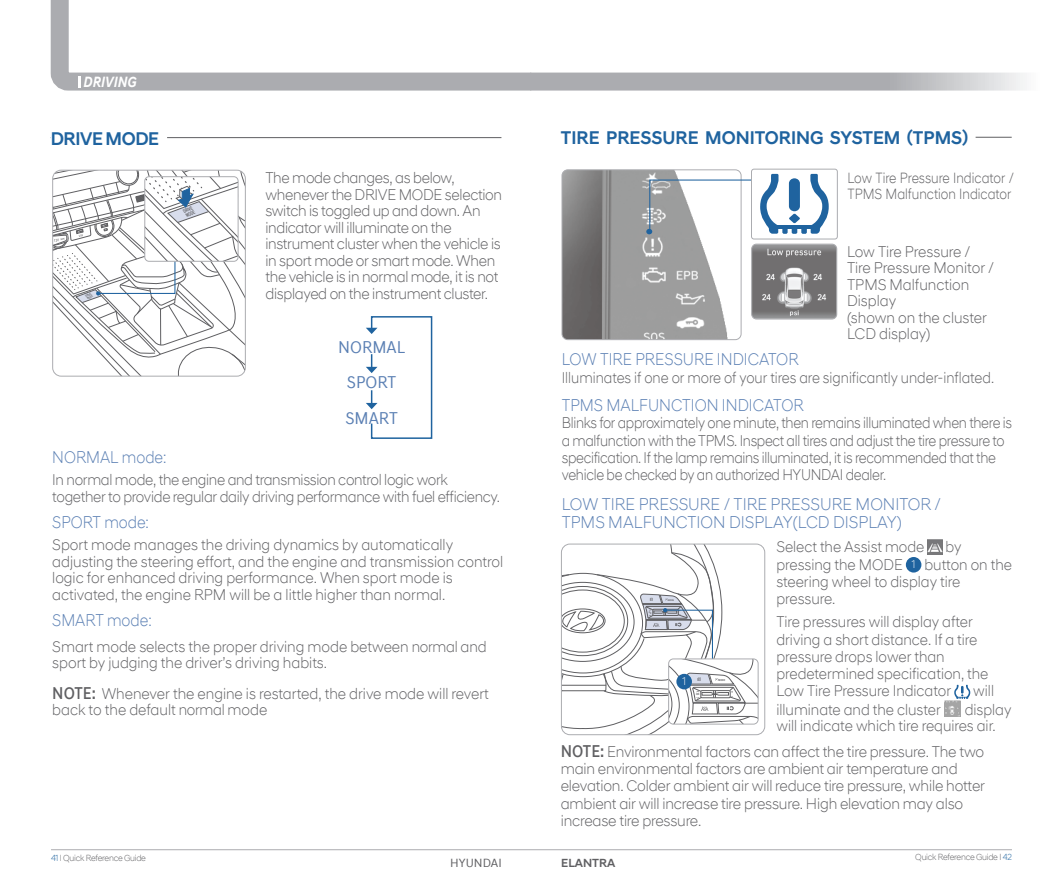
<style>
.page{position:relative;width:1063px;height:893px;background:#fff}
.page>*{position:absolute;margin:0;border:0;box-sizing:border-box;transform-origin:0 0}
.Section_Title{font:500 18.75px "Hyundai Sans Head";color:#1f639f}
.Section_Title-2{font:500 18.75px "Hyundai Sans Head";letter-spacing:-.02em;color:#1f639f}
.ƒ_º___ªøÎ{font:300 17.25px "Hyundai Sans Head Office";color:#5a7fb3;scale:.95 1}
.ƒ_º___ªøÎ-2{font:300 17.25px "Hyundai Sans Head Office";color:#5a7fb3;scale:.91 1}
.ƒ_º___ªøÎ-3{font:300 17.25px "Hyundai Sans Head Office";color:#5a7fb3;scale:.9 1}
.t1{font:17.25px "Hyundai Sans Text Office";color:#5a7fb3;scale:.95 1}
.캡션_내용{font:300 15.75px/16.5px "Hyundai Sans Head Office";letter-spacing:-.01em;color:#5f5f62;scale:.95 1}
.캡션_내용-2{font:300 15.75px/17.2px "Hyundai Sans Head Office";letter-spacing:-.01em;color:#5f5f62;scale:.94 1}
.ƒ_º___ªøÎ-4{font:300 15.75px/17.2px "Hyundai Sans Head Office";letter-spacing:-.01em;color:#5f5f62;scale:.96 1}
.캡션_내용-3{font:300 15.75px/17.2px "Hyundai Sans Head Office";letter-spacing:-.01em;color:#5f5f62;scale:.9 1}
.ƒ_º___ªøÎ-5{font:300 15.75px/16.5px "Hyundai Sans Head Office";letter-spacing:-.01em;color:#5f5f62;scale:.95 1}
.캡션_내용-4{font:300 15.75px "Hyundai Sans Head Office";letter-spacing:-.01em;color:#5f5f62;scale:.91 1}
.Body{font:300 15px/15.8px "Hyundai Sans Head Office";color:#5f5f62;scale:.88 1}
.t2{font:italic 700 15px "Hyundai Sans Text Office";color:#fff;scale:.9 1}
.t3{font:12px "Hyundai Sans Text Office";color:#5f5f62}
.t4{font:500 12px "Hyundai Sans Head";color:#5f5f62}
.t5{font:300 11.25px "Hyundai Sans Head Office";color:#fff;scale:.92 1}
.t6{font:300 9px "Hyundai Sans Head Office";letter-spacing:-.025em;color:#5f5f62;scale:.95 1}
.t7{font:italic 700 4.95px/4.5px "Arial Narrow";color:#5f5f62;scale:.77 1}
.t8{font:italic 700 3.15px/2.8px "Arial Narrow";color:#5f5f62;scale:.77 1}
.t9{font:700 2.7px "Arial Narrow";color:#5f5f62}
.t10{font:700 2.4px "Arial Narrow";color:#5f5f62}
.s1{font-family:"Hyundai Sans Text Office";font-weight:500;font-size:17.25px}
.s2{color:#1f639f}
</style>
<div class="page">
<hr style="left:51px;top:849px;width:961px;height:1px;background:#abacb0">
<svg style="left:50px;top:0;width:461px;height:91px"></svg>
<svg style="left:511px;top:72px;width:514px;height:19px;background:#b8b9bc"></svg>
<svg style="left:78px;top:77px;width:3px;height:11px"></svg>
<hr style="left:51px;top:137px;width:450px;height:1px;background:#5f5f62">
<hr style="left:51px;top:136px;width:116px;height:4px;background:#fff">
<hr style="left:561px;top:137px;width:451px;height:1px;background:#5f5f62">
<div style="left:561px;top:135px;width:415px;height:5px;background:#fff"></div>
<svg style="left:53px;top:170px;width:192px;height:206px"></svg>
<div style="left:145px;top:176px;width:93px;height:85px;border:1px solid #abacb0;border-radius:4px"></div>
<img style="left:562px;top:170px;width:179px;height:170px">
<div style="left:562px;top:170px;width:179px;height:170px;border:1px solid #abacb0;border-radius:6px"></div>
<svg style="left:646px;top:174px;width:183px;height:60px"></svg>
<hr style="left:774px;top:225px;width:40px;height:4px;background:#1f639f">
<div style="left:751px;top:169px;width:87px;height:70px;border:1px solid #abacb0;border-radius:3px"></div>
<img style="left:753px;top:244px;width:84px;height:75px">
<div style="left:751px;top:244px;width:86px;height:75px;border:1px solid #abacb0;border-radius:5px"></div>
<img style="left:927px;top:540px;width:16px;height:15px">
<div style="left:906px;top:557px;width:15px;height:16px;background:#1f639f;border-radius:50%"></div>
<svg style="left:954px;top:685px;width:16px;height:14px"></svg>
<img style="left:944px;top:700px;width:17px;height:17px">
<img style="left:944px;top:701px;width:17px;height:15px">
<svg style="left:366px;top:316px;width:67px;height:123px"></svg>
<svg style="left:561px;top:544px;width:197px;height:191px"></svg>
<p class="t2" style="left:84px;top:73px;width:61px">DRIVING</p>
<p class="Section_Title-2" style="left:51px;top:127px;width:110px">DRIVE MODE</p>
<p class="t7" style="left:183px;top:209px;width:15px;rotate:-23deg">DRIVE<br>MODE</p>
<p class="t8" style="left:85px;top:294px;width:10px;rotate:-23deg">DRIVE<br>MODE</p>
<p class="캡션_내용" style="left:265px;top:169px;width:250px">The mode changes, as below, whenever the DRIVE MODE selection switch is toggled up and down. An indicator will illuminate on the instrument cluster when the vehicle is in sport mode or smart mode. When the vehicle is in normal mode, it is not displayed on the instrument cluster.</p>
<p class="t1" style="left:338px;top:336px;width:72px">NORMAL</p>
<p class="t1" style="left:347px;top:372px;width:54px">SPORT</p>
<p class="t1" style="left:345px;top:407px;width:57px">SMART</p>
<p class="ƒ_º___ªøÎ-3" style="left:52px;top:447px;width:128px">NORMAL mode:</p>
<p class="캡션_내용-2" style="left:52px;top:471px;width:478px;line-height:16.5px">In normal mode, the engine and transmission control logic work together to provide regular daily driving performance with fuel efficiency.</p>
<p class="ƒ_º___ªøÎ-3" style="left:52px;top:512px;width:109px">SPORT mode:</p>
<p class="캡션_내용" style="left:52px;top:536px;width:476px">Sport mode manages the driving dynamics by automatically adjusting the steering effort, and the engine and transmission control logic for enhanced driving performance. When sport mode is activated, the engine RPM will be a little higher than normal.</p>
<p class="ƒ_º___ªøÎ-3" style="left:52px;top:610px;width:112px">SMART mode:</p>
<p class="ƒ_º___ªøÎ-5" style="left:52px;top:638px;width:459px">Smart mode selects the proper driving mode between normal and sport by judging the driver’s driving habits.</p>
<p class="캡션_내용" style="left:52px;top:686px;width:461px;line-height:16px"><span class="s1">NOTE:</span> Whenever the engine is restarted, the drive mode will revert back to the default normal mode</p>
<p class="Section_Title" style="left:561px;top:127px;width:409px">TIRE PRESSURE MONITORING SYSTEM (TPMS)</p>
<p class="Body" style="left:847px;top:170px;width:191px">Low Tire Pressure Indicator /<br>TPMS Malfunction Indicator</p>
<p class="캡션_내용" style="left:847px;top:243px;width:131px">Low Tire Pressure /</p>
<p class="캡션_내용" style="left:847px;top:260px;width:156px">Tire Pressure Monitor /</p>
<p class="캡션_내용" style="left:847px;top:276px;width:130px">TPMS Malfunction<br>Display</p>
<p class="캡션_내용" style="left:847px;top:309px;width:149px">(shown on the cluster<br>LCD display)</p>
<p class="ƒ_º___ªøÎ-2" style="left:562px;top:349px;width:262px">LOW TIRE PRESSURE INDICATOR</p>
<p class="캡션_내용-4" style="left:562px;top:368px;width:477px">Illuminates if one or more of your tires are significantly under-inflated.</p>
<p class="ƒ_º___ªøÎ-2" style="left:562px;top:394px;width:267px">TPMS MALFUNCTION INDICATOR</p>
<p class="캡션_내용-3" style="left:562px;top:414px;width:502px">Blinks for approximately one minute, then remains illuminated when there is a malfunction with the TPMS. Inspect all tires and adjust the tire pressure to specification. If the lamp remains illuminated, it is recommended that the vehicle be checked by an authorized HYUNDAI dealer.</p>
<p class="ƒ_º___ªøÎ" style="left:562px;top:494px;width:401px">LOW TIRE PRESSURE / TIRE PRESSURE MONITOR /</p>
<p class="ƒ_º___ªøÎ" style="left:562px;top:511px;width:360px">TPMS MALFUNCTION DISPLAY(LCD DISPLAY)</p>
<p class="t10" style="left:668px;top:598px;width:7px;rotate:1deg">MODE</p>
<p class="t5" style="left:682px;top:675px;width:5px">1</p>
<p class="t9" style="left:719px;top:678px;width:8px;rotate:1deg">MODE</p>
<p class="캡션_내용-2" style="left:776px;top:538px;width:159px">Select the Assist mode</p>
<p class="캡션_내용-2" style="left:946px;top:538px;width:18px">by</p>
<p class="캡션_내용-2" style="left:776px;top:555px;width:136px">pressing the MODE</p>
<p class="t5" style="left:912px;top:558px;width:5px">1</p>
<p class="캡션_내용-2" style="left:776px;top:555px;width:252px;text-indent:148px">button on the steering wheel to display tire pressure.</p>
<p class="캡션_내용-2" style="left:776px;top:613px;width:227px">Tire pressures will display after driving a short distance. If a tire pressure drops lower than predetermined specification, the<br>Low Tire Pressure Indicator</p>
<p class="캡션_내용-2" style="left:973px;top:682px;width:24px">will</p>
<p class="캡션_내용-2" style="left:776px;top:702px;width:252px;line-height:15.8px;text-indent:188px">display will indicate which tire requires air.</p>
<p class="ƒ_º___ªøÎ-4" style="left:561px;top:742px;width:444px"><span class="s1">NOTE:</span> Environmental factors can affect the tire pressure. The two main environmental factors are ambient air temperature and elevation. Colder ambient air will reduce tire pressure, while hotter ambient air will increase tire pressure. High elevation may also increase tire pressure.</p>
<p class="캡션_내용-2" style="left:776px;top:701px;width:176px">illuminate and the cluster</p>
<p class="t6" style="left:51px;top:852px;width:102px"><span class="s2">41</span> I Quick Reference Guide</p>
<p class="t6" style="left:915px;top:852px;width:103px">Quick Reference Guide I <span class="s2">42</span></p>
<p class="t3" style="left:450px;top:855px;width:53px">HYUNDAI</p>
<p class="t4" style="left:561px;top:856px;width:56px">ELANTRA</p>
</div>
